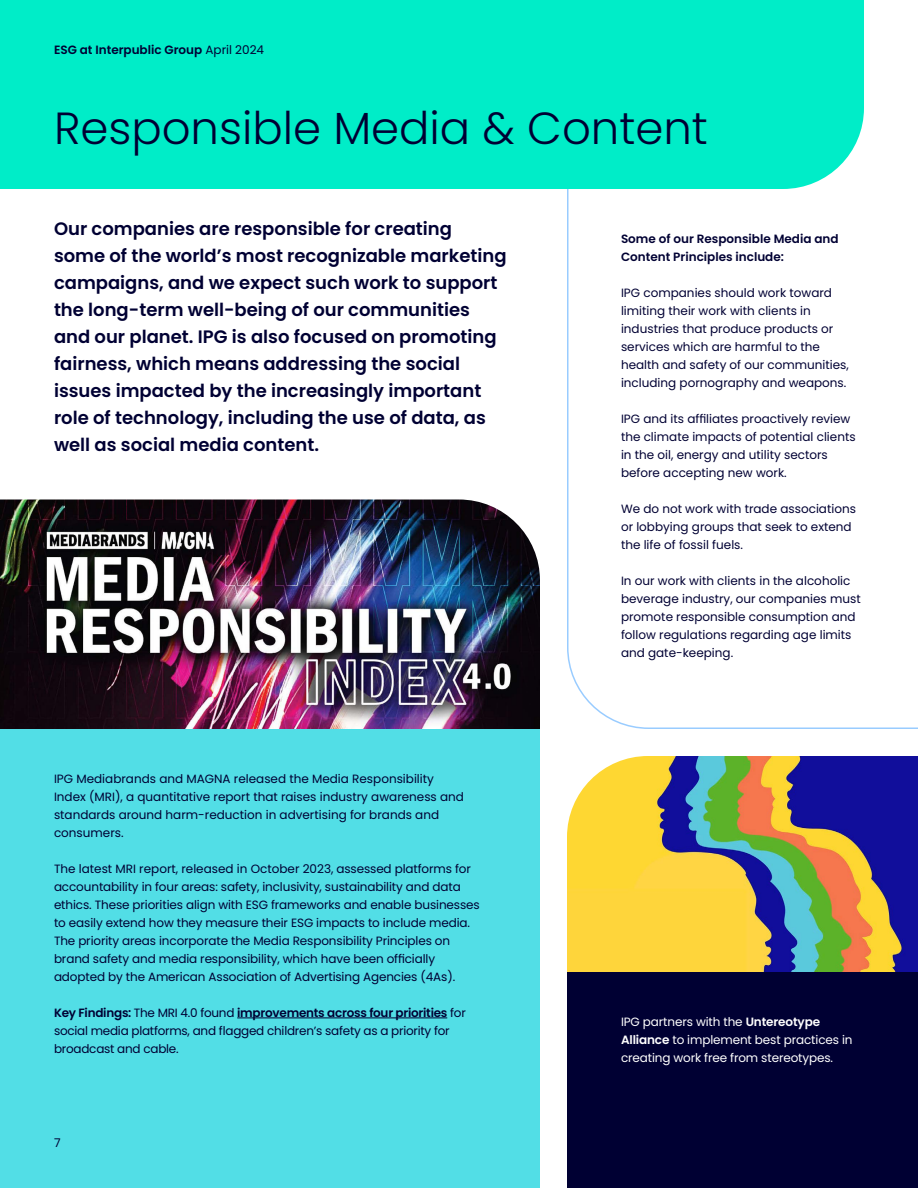
<style>
.page{position:relative;width:918px;height:1188px;background:#fff}
.page>*{position:absolute;margin:0;border:0;box-sizing:border-box;transform-origin:0 0}
.t1{font:300 45px "Poppins";color:#003}
.t2{font:600 18px/27px "Poppins";color:#003}
.t3{font:12px/18px "Poppins";color:#003}
.t4{font:12px/18px "Poppins";letter-spacing:-.02em;color:#003}
.t5{font:12px/18px "Poppins";letter-spacing:-.01em;color:#fff}
.t6{font:600 12px/18px "Poppins";color:#003}
.s1{font-weight:400}
.s2{font-weight:600}
</style>
<div class="page">
<svg style="left:567px;top:189px;width:351px;height:540px"></svg>
<div style="left:0;top:0;width:864px;height:189px;background:#00edc8"></div>
<img style="left:0;top:500px;width:540px;height:229px">
<img style="left:567px;top:756px;width:351px;height:216px">
<div style="left:567px;top:972px;width:351px;height:216px;background:#003"></div>
<div style="left:0;top:729px;width:540px;height:459px;background:#52dee6"></div>
<hr style="left:237px;top:1018px;width:210px;height:1px;background:#003">
<p class="t6" style="left:54px;top:41px;width:212px">ESG at Interpublic Group <span class="s1">April 2024</span></p>
<h1 class="t1" style="left:54px;top:102px;width:655px">Responsible Media &amp; Content</h1>
<p class="t2" style="left:54px;top:215px;width:454px">Our companies are responsible for creating some of the world’s most recognizable marketing campaigns, and we expect such work to support the long-term well-being of our communities and our planet. IPG is also focused on promoting fairness, which means addressing the social issues impacted by the increasingly important role of technology, including the use of data, as well as social media content.</p>
<p class="t3" style="left:54px;top:770px;width:412px">IPG Mediabrands and MAGNA released the Media Responsibility Index (MRI), a quantitative report that raises industry awareness and standards around harm-reduction in advertising for brands and consumers.</p>
<p class="t3" style="left:54px;top:860px;width:427px">The latest MRI report, released in October 2023, assessed platforms for accountability in four areas: safety, inclusivity, sustainability and data ethics. These priorities align with ESG frameworks and enable businesses to easily extend how they measure their ESG impacts to include media.<br>The priority areas incorporate the Media Responsibility Principles on brand safety and media responsibility, which have been officially adopted by the American Association of Advertising Agencies (4As).</p>
<p class="t4" style="left:54px;top:1004px;width:413px"><span class="s2">Key Findings:</span> The MRI 4.0 found <span class="s2">improvements across four priorities</span> for social media platforms, and flagged children’s safety as a priority for broadcast and cable.</p>
<p class="t3" style="left:54px;top:1133px;width:8px">7</p>
<p class="t6" style="left:621px;top:230px;width:219px">Some of our Responsible Media and<br>Content Principles include:</p>
<p class="t3" style="left:621px;top:284px;width:229px">IPG companies should work toward limiting their work with clients in industries that produce products or services which are harmful to the health and safety of our communities, including pornography and weapons.</p>
<p class="t3" style="left:621px;top:410px;width:236px">IPG and its affiliates proactively review the climate impacts of potential clients in the oil, energy and utility sectors before accepting new work.</p>
<p class="t3" style="left:621px;top:500px;width:237px">We do not work with trade associations or lobbying groups that seek to extend the life of fossil fuels.</p>
<p class="t3" style="left:621px;top:572px;width:241px">In our work with clients in the alcoholic beverage industry, our companies must promote responsible consumption and follow regulations regarding age limits and gate-keeping.</p>
<p class="t5" style="left:621px;top:1013px;width:233px">IPG partners with the <span class="s2">Untereotype<br>Alliance</span> to implement best practices in creating work free from stereotypes.</p>
</div>
